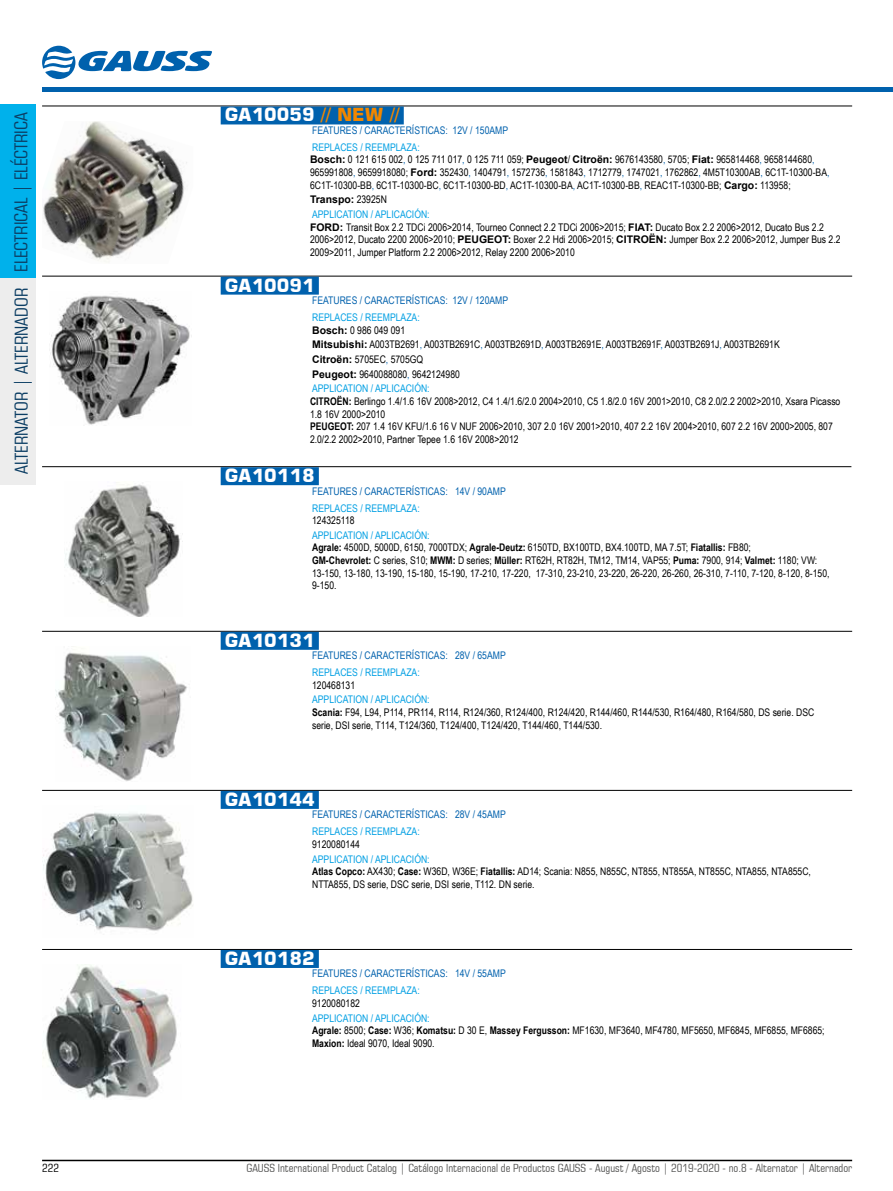
<style>
.page{position:relative;width:893px;height:1191px;background:#fff}
.page>*{position:absolute;margin:0;border:0;box-sizing:border-box;transform-origin:0 0}
.t1{font:700 18px "Square 721 BT";color:#fff}
.t2{font:condensed 18px "Square 721 BT";color:#0c3e64}
.t3{font:condensed 11.25px "Square 721 BT";color:#575756}
.t4{font:condensed 11.25px "Square 721 BT";color:#000}
.t5{font:10.5px/12.6px "Arial Narrow";color:#000}
.t6{font:10.5px "Arial Narrow";color:#0061ad}
.t7{font:10.5px/12.6px "Arial Narrow";color:#009fe3}
.t8{font:700 10.5px "Arial";color:#000}
.s1{color:#f18700}
.s2{color:#009fe3}
.s3{font-family:"Arial";font-weight:700}
.s4{color:#0061ad}
.s5{font-family:"Arial Narrow";font-weight:400}
.s6{font-family:"Arial";font-weight:700;color:#000}
.s7{color:#000}
.s8{font-weight:700}
</style>
<div class="page">
<hr style="left:42px;top:1159px;width:810px;height:2px;background:#000">
<div style="left:0;top:104px;width:36px;height:174px;background:#00b1eb"></div>
<div style="left:0;top:278px;width:36px;height:206px;background:#ededed"></div>
<svg style="left:42px;top:46px;width:170px;height:33px"></svg>
<hr style="left:42px;top:87px;width:851px;height:4px;background:#0061ad">
<hr style="left:42px;top:106px;width:810px;height:1px;background:#000">
<div style="left:221px;top:106px;width:183px;height:18px;background:#0061ad"></div>
<img style="left:43px;top:121px;width:144px;height:141px">
<hr style="left:42px;top:276px;width:810px;height:1px;background:#000">
<div style="left:221px;top:277px;width:98px;height:18px;background:#0061ad"></div>
<img style="left:49px;top:295px;width:143px;height:130px">
<hr style="left:42px;top:466px;width:809px;height:1px;background:#000">
<div style="left:221px;top:467px;width:98px;height:18px;background:#0061ad"></div>
<img style="left:64px;top:484px;width:117px;height:132px">
<hr style="left:42px;top:631px;width:810px;height:1px;background:#000">
<div style="left:221px;top:632px;width:98px;height:18px;background:#0061ad"></div>
<img style="left:56px;top:646px;width:131px;height:135px">
<hr style="left:42px;top:790px;width:810px;height:1px;background:#000">
<div style="left:221px;top:791px;width:98px;height:18px;background:#0061ad"></div>
<img style="left:43px;top:812px;width:150px;height:119px">
<hr style="left:42px;top:949px;width:810px;height:1px;background:#000">
<div style="left:221px;top:950px;width:98px;height:18px;background:#0061ad"></div>
<img style="left:43px;top:964px;width:134px;height:135px">
<h1 class="t2" style="left:10px;top:271px;width:160px;rotate:-90deg">ELECTRICAL | ELÉCTRICA</h1>
<h1 class="t2" style="left:11px;top:474px;width:187px;rotate:-90deg">ALTERNATOR | ALTERNADOR</h1>
<p class="t4" style="left:42px;top:1161px;width:18px">222</p>
<h1 class="t1" style="left:225px;top:104px;width:176px">GA10059 <span class="s1">// NEW //</span></h1>
<p class="t6" style="left:312px;top:123px;width:198px">FEATURES / CARACTERÍSTICAS: 12V / 150AMP</p>
<p class="t5" style="left:310px;top:140px;width:521px"><span class="s2">REPLACES / REEMPLAZA:<br></span><span class="s3">Bosch:</span> 0 121 615 002<span class="s4">,</span> 0 125 711 017<span class="s4">,</span> 0 125 711 059; <span class="s3">Peugeot</span>/ <span class="s3">Citroën:</span> 9676143580<span class="s4">,</span> 5705; <span class="s3">Fiat:</span> 965814468<span class="s4">,</span> 9658144680<span class="s4">, </span>965991808<span class="s4">,</span> 9659918080; <span class="s3">Ford:</span> 352430<span class="s4">,</span> 1404791<span class="s4">,</span> 1572736<span class="s4">,</span> 1581843<span class="s4">,</span> 1712779<span class="s4">,</span> 1747021<span class="s4">,</span> 1762862<span class="s4">,</span> 4M5T10300AB<span class="s4">,</span> 6C1T-10300-BA<span class="s4">, </span>6C1T-10300-BB<span class="s4">,</span> 6C1T-10300-BC<span class="s4">,</span> 6C1T-10300-BD<span class="s4">,</span> AC1T-10300-BA<span class="s4">,</span> AC1T-10300-BB<span class="s4">,</span> REAC1T-10300-BB; <span class="s3">Cargo:</span> 113958;</p>
<p class="t8" style="left:310px;top:192px;width:78px">Transpo: <span class="s5">23925N</span></p>
<p class="t5" style="left:310px;top:208px;width:532px"><span class="s2">APPLICATION / APLICACIÓN:<br></span><span class="s3">FORD:</span> Transit Box 2.2 TDCi 2006&gt;2014, Tourneo Connect 2.2 TDCi 2006&gt;2015; <span class="s3">FIAT:</span> Ducato Box 2.2 2006&gt;2012, Ducato Bus 2.2<br>2006&gt;2012, Ducato 2200 2006&gt;2010; <span class="s3">PEUGEOT:</span> Boxer 2.2 Hdi 2006&gt;2015; <span class="s3">CITROËN:</span> Jumper Box 2.2 2006&gt;2012, Jumper Bus 2.2<br>2009&gt;2011, Jumper Platform 2.2 2006&gt;2012, Relay 2200 2006&gt;2010</p>
<h1 class="t1" style="left:225px;top:274px;width:91px">GA10091</h1>
<p class="t6" style="left:312px;top:293px;width:198px">FEATURES / CARACTERÍSTICAS: 12V / 120AMP</p>
<p class="t7" style="left:312px;top:310px;width:109px">REPLACES / REEMPLAZA:<br><span class="s6">Bosch:</span> <span class="s7">0 986 049 091</span></p>
<p class="t5" style="left:312px;top:337px;width:469px;line-height:14.7px"><span class="s3">Mitsubishi:</span> A003TB2691<span class="s4">,</span> A003TB2691C<span class="s4">,</span> A003TB2691D<span class="s4">,</span> A003TB2691E<span class="s4">,</span> A003TB2691F<span class="s4">,</span> A003TB2691J<span class="s4">,</span> A003TB2691K <span class="s3">Citroën:</span> 5705EC<span class="s4">,</span> 5705GQ<br><span class="s3">Peugeot:</span> 9640088080<span class="s4">,</span> 9642124980<br><span class="s2">APPLICATION / APLICACIÓN:</span></p>
<p class="t5" style="left:310px;top:395px;width:532px"><span class="s8">CITROËN:</span> Berlingo 1.4/1.6 16V 2008&gt;2012, C4 1.4/1.6/2.0 2004&gt;2010, C5 1.8/2.0 16V 2001&gt;2010, C8 2.0/2.2 2002&gt;2010, Xsara Picasso 1.8 16V 2000&gt;2010<br><span class="s8">PEUGEOT:</span> 207 1.4 16V KFU/1.6 16 V NUF 2006&gt;2010, 307 2.0 16V 2001&gt;2010, 407 2.2 16V 2004&gt;2010, 607 2.2 16V 2000&gt;2005, 807<br>2.0/2.2 2002&gt;2010, Partner Tepee 1.6 16V 2008&gt;2012</p>
<h1 class="t1" style="left:225px;top:464px;width:91px">GA10118</h1>
<p class="t6" style="left:312px;top:483px;width:195px">FEATURES / CARACTERÍSTICAS: 14V / 90AMP</p>
<p class="t7" style="left:312px;top:501px;width:109px">REPLACES / REEMPLAZA:</p>
<p class="t5" style="left:312px;top:514px;width:44px">124325118</p>
<p class="t5" style="left:312px;top:528px;width:519px"><span class="s2">APPLICATION / APLICACIÓN:<br></span><span class="s8">Agrale:</span> 4500D, 5000D, 6150, 7000TDX; <span class="s8">Agrale-Deutz:</span> 6150TD, BX100TD, BX4.100TD, MA 7.5T; <span class="s8">Fiatallis:</span> FB80;<br><span class="s8">GM-Chevrolet:</span> C series, S10; <span class="s8">MWM:</span> D series; <span class="s8">Müller:</span> RT62H, RT82H, TM12, TM14, VAP55; <span class="s8">Puma:</span> 7900, 914; <span class="s8">Valmet:</span> 1180; VW:<br>13-150, 13-180, 13-190, 15-180, 15-190, 17-210, 17-220, 17-310, 23-210, 23-220, 26-220, 26-260, 26-310, 7-110, 7-120, 8-120, 8-150, 9-150.</p>
<h1 class="t1" style="left:225px;top:629px;width:91px">GA10131</h1>
<p class="t6" style="left:312px;top:648px;width:195px">FEATURES / CARACTERÍSTICAS: 28V / 65AMP</p>
<p class="t7" style="left:312px;top:666px;width:109px">REPLACES / REEMPLAZA:</p>
<p class="t5" style="left:312px;top:678px;width:45px">120468131</p>
<p class="t5" style="left:312px;top:693px;width:504px"><span class="s2">APPLICATION / APLICACIÓN:<br></span><span class="s8">Scania:</span> F94, L94, P114, PR114, R114, R124/360, R124/400, R124/420, R144/460, R144/530, R164/480, R164/580, DS serie. DSC serie, DSI serie, T114, T124/360, T124/400, T124/420, T144/460, T144/530.</p>
<h1 class="t1" style="left:225px;top:788px;width:91px">GA10144</h1>
<p class="t6" style="left:312px;top:807px;width:195px">FEATURES / CARACTERÍSTICAS: 28V / 45AMP</p>
<p class="t7" style="left:312px;top:825px;width:109px">REPLACES / REEMPLAZA:</p>
<p class="t5" style="left:312px;top:837px;width:49px">9120080144</p>
<p class="t5" style="left:312px;top:852px;width:500px"><span class="s2">APPLICATION / APLICACIÓN:<br></span><span class="s8">Atlas Copco:</span> AX430; <span class="s8">Case:</span> W36D, W36E; <span class="s8">Fiatallis:</span> AD14; Scania: N855, N855C, NT855, NT855A, NT855C, NTA855, NTA855C,<br>NTTA855, DS serie, DSC serie, DSI serie, T112. DN serie.</p>
<h1 class="t1" style="left:225px;top:947px;width:91px">GA10182</h1>
<p class="t6" style="left:312px;top:966px;width:195px">FEATURES / CARACTERÍSTICAS: 14V / 55AMP</p>
<p class="t7" style="left:312px;top:984px;width:109px">REPLACES / REEMPLAZA:</p>
<p class="t5" style="left:312px;top:996px;width:49px">9120080182</p>
<p class="t5" style="left:312px;top:1011px;width:514px"><span class="s2">APPLICATION / APLICACIÓN:<br></span><span class="s8">Agrale:</span> 8500; <span class="s8">Case:</span> W36; <span class="s8">Komatsu:</span> D 30 E, <span class="s8">Massey Fergusson:</span> MF1630, MF3640, MF4780, MF5650, MF6845, MF6855, MF6865;<br><span class="s8">Maxion:</span> Ideal 9070, Ideal 9090.</p>
<p class="t3" style="left:246px;top:1161px;width:607px">GAUSS International Product Catalog | Catálogo Internacional de Productos GAUSS - August / Agosto | 2019-2020 - no.8 - Alternator | Alternador</p>
</div>
